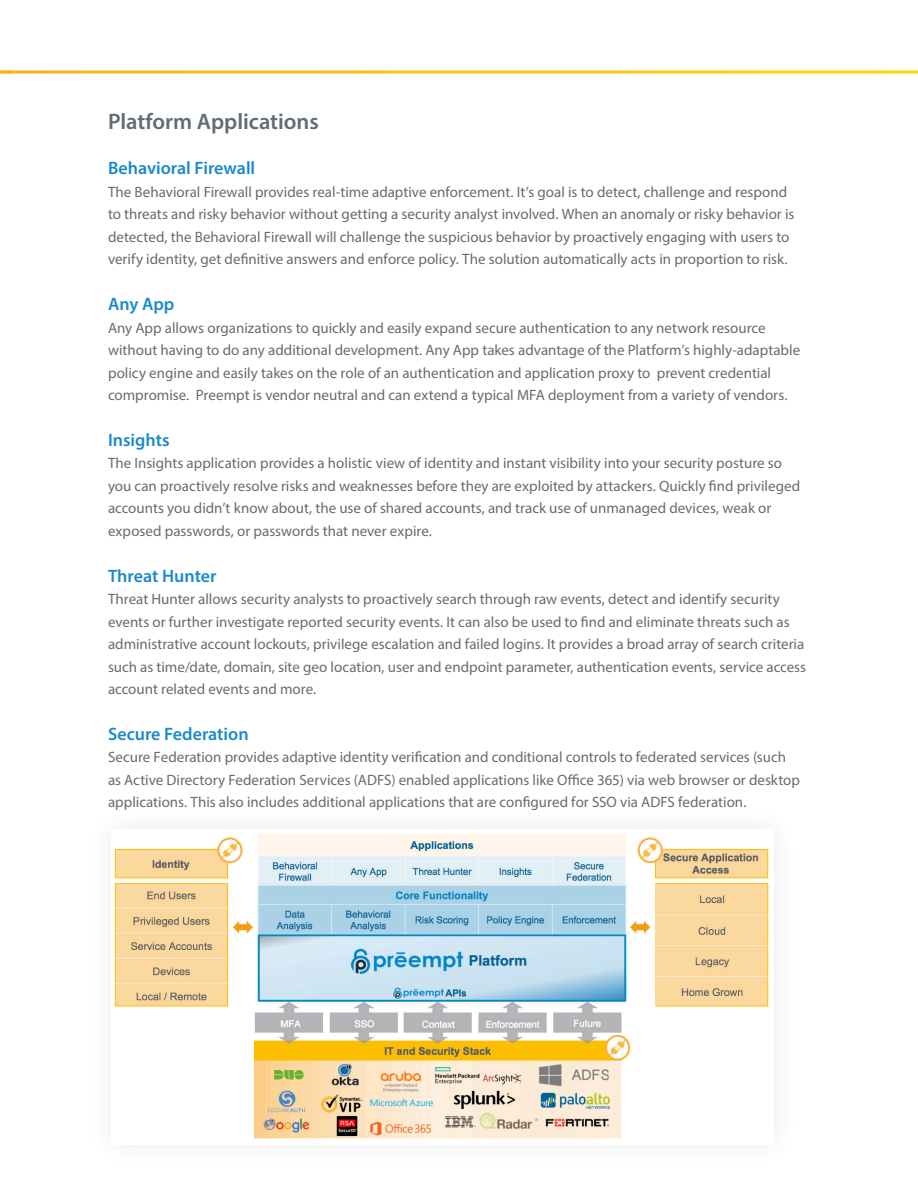
<style>
.page{position:relative;width:918px;height:1188px;background:#fff}
.page>*{position:absolute;margin:0;border:0;box-sizing:border-box;transform-origin:0 0}
.t1{font:600 22.5px "Myriad Pro";color:#646c73}
.t2{font:600 18px "Myriad Pro";color:#1b8aca}
.t3{font:15px/22.5px "Myriad Pro";color:#646c73}
</style>
<div class="page">
<svg style="left:0;top:70px;width:918px;height:4px;background:#fcd14a"></svg>
<img style="left:114px;top:833px;width:655px;height:306px">
<h2 class="t1" style="left:108px;top:107px;width:212px">Platform Applications</h2>
<h3 class="t2" style="left:108px;top:157px;width:149px">Behavioral Firewall</h3>
<h3 class="t3" style="left:108px;top:180px;width:688px">The Behavioral Firewall provides real-time adaptive enforcement. It’s goal is to detect, challenge and respond to threats and risky behavior without getting a security analyst involved. When an anomaly or risky behavior is detected, the Behavioral Firewall will challenge the suspicious behavior by proactively engaging with users to verify identity, get definitive answers and enforce policy. The solution automatically acts in proportion to risk.</h3>
<h3 class="t2" style="left:108px;top:293px;width:68px">Any App</h3>
<h3 class="t3" style="left:108px;top:316px;width:694px">Any App allows organizations to quickly and easily expand secure authentication to any network resource without having to do any additional development. Any App takes advantage of the Platform’s highly-adaptable policy engine and easily takes on the role of an authentication and application proxy to prevent credential compromise. Preempt is vendor neutral and can extend a typical MFA deployment from a variety of vendors.</h3>
<h3 class="t2" style="left:108px;top:428px;width:63px">Insights</h3>
<h3 class="t3" style="left:108px;top:452px;width:694px">The Insights application provides a holistic view of identity and instant visibility into your security posture so you can proactively resolve risks and weaknesses before they are exploited by attackers. Quickly find privileged accounts you didn’t know about, the use of shared accounts, and track use of unmanaged devices, weak or exposed passwords, or passwords that never expire.</h3>
<h3 class="t2" style="left:108px;top:564px;width:110px">Threat Hunter</h3>
<h3 class="t3" style="left:108px;top:588px;width:700px">Threat Hunter allows security analysts to proactively search through raw events, detect and identify security events or further investigate reported security events. It can also be used to find and eliminate threats such as administrative account lockouts, privilege escalation and failed logins. It provides a broad array of search criteria such as time/date, domain, site geo location, user and endpoint parameter, authentication events, service access account related events and more.</h3>
<h3 class="t2" style="left:108px;top:722px;width:142px">Secure Federation</h3>
<h3 class="t3" style="left:108px;top:746px;width:694px">Secure Federation provides adaptive identity verification and conditional controls to federated services (such as Active Directory Federation Services (ADFS) enabled applications like Office 365) via web browser or desktop applications. This also includes additional applications that are configured for SSO via ADFS federation.</h3>
</div>
